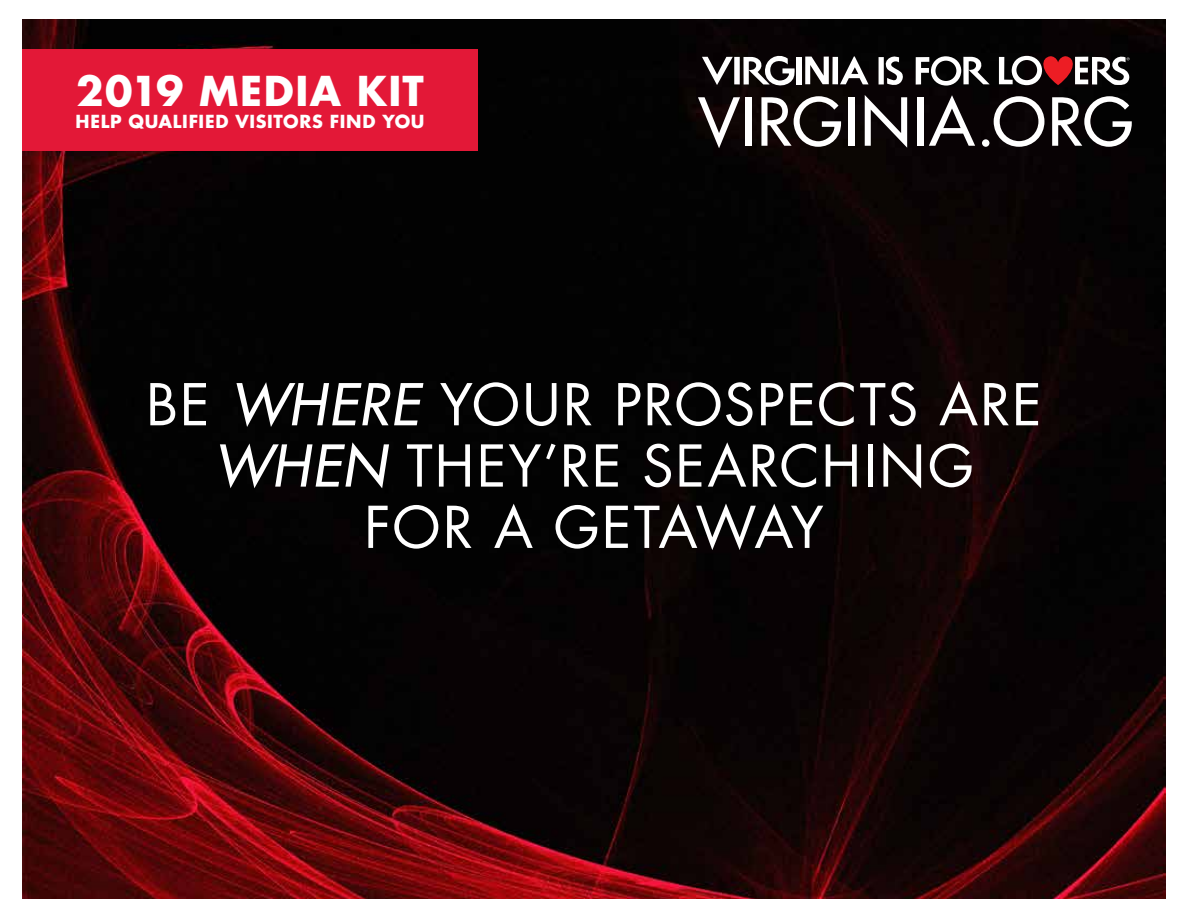
<style>
.page{position:relative;width:1188px;height:918px;background:#fff}
.page>*{position:absolute;margin:0;border:0;box-sizing:border-box;transform-origin:0 0}
.t1{font:500 64.35px "Futura Std";letter-spacing:.025em;color:#fff}
.t2{font:56.1px/61.3px "Futura Std";letter-spacing:.03em;color:#fff;text-align:center}
.t3{font:700 40.05px "Futura Std";letter-spacing:.035em;color:#fff}
.t4{font:700 17.55px "Futura Std";letter-spacing:.04em;color:#fff}
.s1{font-weight:500;font-style:italic}
</style>
<div class="page">
<img style="left:22px;top:20px;width:1144px;height:878px">
<div style="left:22px;top:50px;width:456px;height:101px;background:#e31837"></div>
<svg style="left:885px;top:56px;width:19px;height:30px"></svg>
<div style="left:879px;top:57px;width:5px;height:27px;background:#fff"></div>
<svg style="left:702px;top:57px;width:31px;height:28px"></svg>
<div style="left:734px;top:57px;width:6px;height:27px;background:#fff"></div>
<svg style="left:743px;top:56px;width:52px;height:30px"></svg>
<div style="left:796px;top:57px;width:5px;height:27px;background:#fff"></div>
<svg style="left:805px;top:57px;width:24px;height:27px"></svg>
<div style="left:832px;top:57px;width:6px;height:27px;background:#fff"></div>
<svg style="left:840px;top:56px;width:29px;height:28px"></svg>
<svg style="left:916px;top:56px;width:74px;height:30px"></svg>
<svg style="left:999px;top:56px;width:131px;height:30px"></svg>
<p class="t3" style="left:76px;top:64px;width:349px">2019 MEDIA KIT</p>
<p class="t4" style="left:76px;top:110px;width:351px">HELP QUALIFIED VISITORS FIND YOU</p>
<p class="t1" style="left:698px;top:82px;width:436px">VIRGINIA.ORG</p>
<p class="t2" style="left:146px;top:375px;width:897px">BE <span class="s1">WHERE</span> YOUR PROSPECTS ARE<br><span class="s1">WHEN</span> THEY’RE SEARCHING<br>FOR A GETAWAY</p>
</div>
